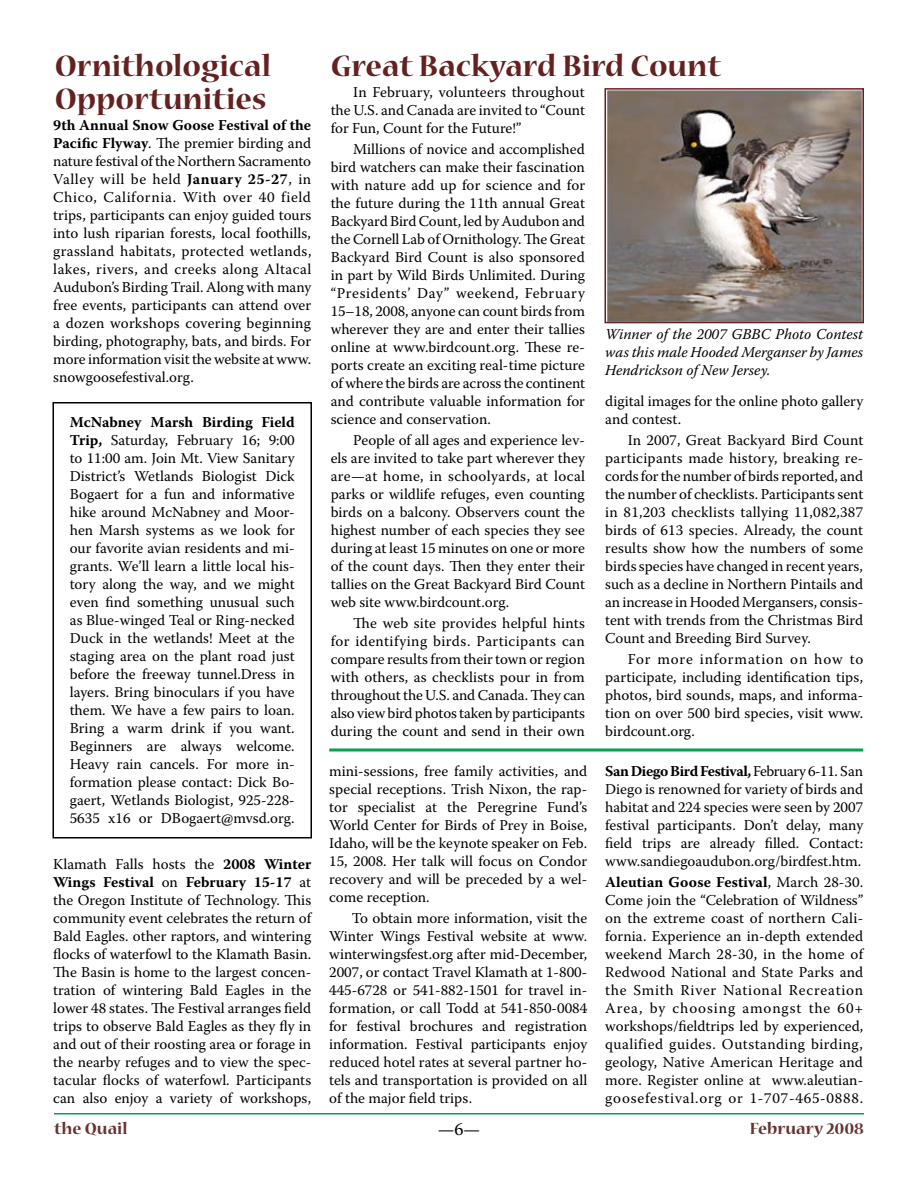
<style>
.page{position:relative;width:918px;height:1188px;background:#fff}
.page>*{position:absolute;margin:0;border:0;box-sizing:border-box;transform-origin:0 0}
.t1{font:700 33px/33px "Nueva Std";color:#632121}
.t2{font:700 18px "Nueva Std";color:#633}
.t3{font:18px "Warnock Pro";color:#000}
.t4{font:15px/18px "Warnock Pro";color:#000;text-align:justify}
.t5{font:italic 15px/18px "Warnock Pro";color:#000;text-align:justify}
.s1{font-weight:700}
</style>
<div class="page">
<hr style="left:54px;top:1113px;width:810px;height:1px;background:#00a650">
<svg style="left:329px;top:748px;width:534px;height:4px;background:#3fbc7b"></svg>
<img style="left:607px;top:91px;width:254px;height:229px">
<div style="left:604px;top:88px;width:260px;height:235px;border:2px solid #632121"></div>
<div style="left:52px;top:402px;width:260px;height:436px;border:2px solid #000"></div>
<h1 class="t1" style="left:55px;top:51px;width:218px">Ornithological<br>Opportunities</h1>
<p class="t4" style="left:53px;top:116px;width:260px"><span class="s1">9th Annual Snow Goose Festival of the Pacific Flyway</span>. The premier birding and nature festival of the Northern Sacramento Valley will be held <span class="s1">January 25-27</span>, in Chico, California. With over 40 field trips, participants can enjoy guided tours into lush riparian forests, local foothills, grassland habitats, protected wetlands, lakes, rivers, and creeks along Altacal Audubon’s Birding Trail. Along with many free events, participants can attend over a dozen workshops covering beginning birding, photography, bats, and birds. For more information visit the website at www. snowgoosefestival.org.</p>
<p class="t4" style="left:70px;top:413px;width:227px"><span class="s1">McNabney Marsh Birding Field Trip,</span> Saturday, February 16; 9:00 to 11 :00 am. Join Mt. View Sanitary District’s Wetlands Biologist Dick Bogaert for a fun and informative hike around McNabney and Moor&shy;hen Marsh systems as we look for our favorite avian residents and mi&shy;grants. We’ll learn a little local his&shy;tory along the way, and we might even find something unusual such as Blue-winged Teal or Ring-necked Duck in the wetlands! Meet at the staging area on the plant road just before the freeway tunnel.Dress in layers. Bring binoculars if you have them. We have a few pairs to loan.<br>Bring a warm drink if you want.<br>Beginners are always welcome.<br>Heavy rain cancels. For more in&shy;formation please contact: Dick Bo&shy;gaert, Wetlands Biologist, 925-228- 5635 x16 or DBogaert@mvsd.org.</p>
<p class="t4" style="left:53px;top:855px;width:260px">Klamath Falls hosts the <span class="s1">2008 Winter Wings Festival</span> on <span class="s1">February 15-17</span> at the Oregon Institute of Technology. This community event celebrates the return of Bald Eagles. other raptors, and wintering flocks of waterfowl to the Klamath Basin.<br>The Basin is home to the largest concen&shy;tration of wintering Bald Eagles in the lower 48 states. The Festival arranges field trips to observe Bald Eagles as they fly in and out of their roosting area or forage in the nearby refuges and to view the spec&shy;tacular flocks of waterfowl. Participants can also enjoy a variety of workshops,</p>
<h1 class="t1" style="left:331px;top:51px;width:392px">Great Backyard Bird Count</h1>
<p class="t4" style="left:331px;top:82px;width:256px;text-indent:22px">In February, volunteers throughout the U.S. and Canada are invited to “Count for Fun, Count for the Future!”</p>
<p class="t4" style="left:331px;top:139px;width:256px;text-indent:22px">Millions of novice and accomplished bird watchers can make their fascination with nature add up for science and for the future during the 11 th annual Great Backyard Bird Count, led by Audubon and the Cornell Lab of Ornithology. The Great Backyard Bird Count is also sponsored in part by Wild Birds Unlimited. During “Presidents’ Day” weekend, February 15–18, 2008, anyone can count birds from wherever they are and enter their tallies online at www.birdcount.org. These re&shy;ports create an exciting real-time picture of where the birds are across the continent and contribute valuable information for science and conservation.</p>
<p class="t4" style="left:331px;top:430px;width:256px;text-indent:22px">People of all ages and experience lev&shy;els are invited to take part wherever they are—at home, in schoolyards, at local parks or wildlife refuges, even counting birds on a balcony. Observers count the highest number of each species they see during at least 15 minutes on one or more of the count days. Then they enter their tallies on the Great Backyard Bird Count web site www.birdcount.org.</p>
<p class="t4" style="left:331px;top:613px;width:256px;text-indent:22px">The web site provides helpful hints for identifying birds. Participants can compare results from their town or region with others, as checklists pour in from throughout the U.S. and Canada. They can also view bird photos taken by participants during the count and send in their own</p>
<p class="t4" style="left:329px;top:762px;width:260px">mini-sessions, free family activities, and special receptions. Trish Nixon, the rap&shy;tor specialist at the Peregrine Fund’s World Center for Birds of Prey in Boise, Idaho, will be the keynote speaker on Feb.<br>15, 2008. Her talk will focus on Condor recovery and will be preceded by a wel&shy;come reception.</p>
<p class="t4" style="left:329px;top:909px;width:260px;text-indent:22px">To obtain more information, visit the Winter Wings Festival website at www. winterwingsfest.org after mid-December, 2007, or contact Travel Klamath at 1-800- 445-6728 or 541-882-1501 for travel in&shy;formation, or call Todd at 541-850-0084 for festival brochures and registration information. Festival participants enjoy reduced hotel rates at several partner ho&shy;tels and transportation is provided on all of the major field trips.</p>
<p class="t5" style="left:605px;top:325px;width:259px">Winner of the 2007 GBBC Photo Contest was this male Hooded Merganser by James Hendrickson of New Jersey.</p>
<p class="t4" style="left:605px;top:391px;width:260px">digital images for the online photo gallery and contest.</p>
<p class="t4" style="left:605px;top:430px;width:260px;text-indent:23px">In 2007, Great Backyard Bird Count participants made history, breaking re&shy;cords for the number of birds reported, and the number of checklists. Participants sent in 81,203 checklists tallying 11 ,082,387 birds of 613 species. Already, the count results show how the numbers of some birds species have changed in recent years, such as a decline in Northern Pintails and an increase in Hooded Mergansers, consis&shy;tent with trends from the Christmas Bird Count and Breeding Bird Survey.</p>
<p class="t4" style="left:605px;top:649px;width:260px;text-indent:22px">For more information on how to participate, including identification tips, photos, bird sounds, maps, and informa&shy;tion on over 500 bird species, visit www. birdcount.org.</p>
<p class="t4" style="left:605px;top:762px;width:260px"><span class="s1">San Diego Bird Festival,</span> February 6-11 . San Diego is renowned for variety of birds and habitat and 224 species were seen by 2007 festival participants. Don’t delay, many field trips are already filled. Contact: www.sandiegoaudubon.org/birdfest.htm.</p>
<p class="t4" style="left:605px;top:873px;width:260px"><span class="s1">Aleutian Goose Festival</span>, March 28-30.<br>Come join the “Celebration of Wildness” on the extreme coast of northern Cali&shy;fornia. Experience an in-depth extended weekend March 28-30, in the home of Redwood National and State Parks and the Smith River National Recreation Area, by choosing amongst the 60+ workshops/fieldtrips led by experienced, qualified guides. Outstanding birding, geology, Native American Heritage and more. Register online at www.aleutian&shy;goosefestival.org or 1-707-465-0888.</p>
<p class="t2" style="left:54px;top:1120px;width:75px">the Quail</p>
<p class="t3" style="left:438px;top:1118px;width:44px">— —</p>
<p class="t2" style="left:750px;top:1120px;width:116px">February 2008</p>
</div>
